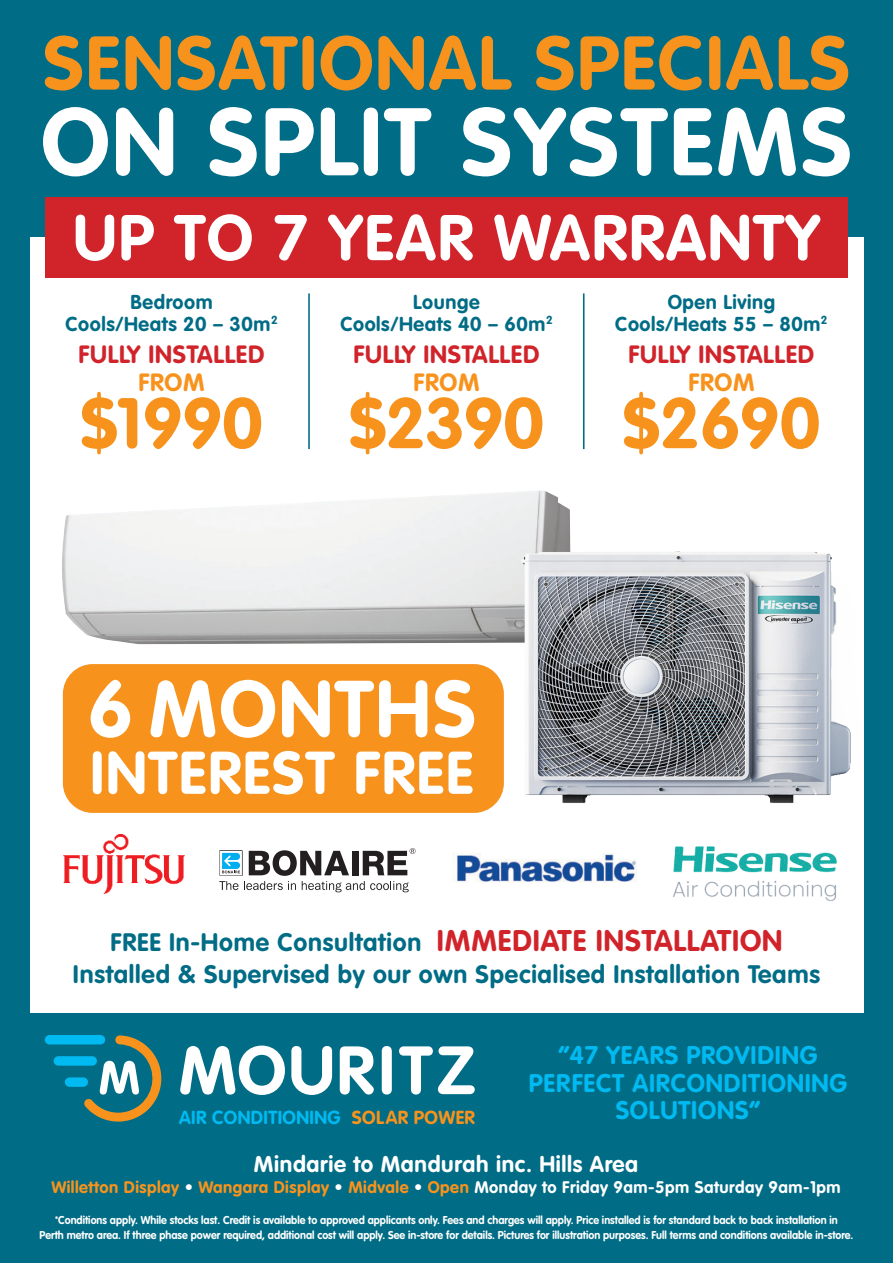
<style>
.page{position:relative;width:893px;height:1263px;background:#006c85}
.page>*{position:absolute;margin:0;border:0;box-sizing:border-box;transform-origin:0 0}
.t1{font:700 94.35px "VAG Rounded Std";letter-spacing:.03em;color:#fff}
.t2{font:700 78.9px "VAG Rounded Std";letter-spacing:.03em;color:#fff}
.t3{font:700 74.85px "VAG Rounded Std";letter-spacing:.03em;color:#f7931d}
.t4{font:700 70.35px "VAG Rounded Std";letter-spacing:-.005em;color:#f7931d}
.t5{font:700 63.45px "VAG Rounded Std";letter-spacing:.03em;color:#fff}
.t6{font:700 59.4px "VAG Rounded Std";letter-spacing:.03em;color:#fff}
.t7{font:700 25.2px/27.3px "VAG Rounded Std";letter-spacing:.03em;color:#00baf1;text-align:center}
.t8{font:700 24.9px/32.5px "VAG Rounded Std";letter-spacing:.03em;color:#006c85;text-align:center}
.t9{font:700 24.6px "VAG Rounded Std";letter-spacing:.03em;color:#d1232a}
.t10{font:700 24.6px "VAG Rounded Std";letter-spacing:.03em;color:#f7931d}
.t11{font:700 22.5px "VAG Rounded Std";letter-spacing:.03em;color:#fff}
.t12{font:700 19.8px/22.2px "VAG Rounded Std";letter-spacing:.03em;color:#006c85;text-align:center}
.t13{font:700 18.6px "VAG Rounded Std";letter-spacing:.02em;color:#00baf1}
.t14{font:700 16.5px "VAG Rounded Std";letter-spacing:.03em;color:#f7931d}
.t15{font:700 11.25px/15px "VAG Rounded Std";color:#fff;text-align:center;scale:.95 1}
.s1{font-size:29.4px;color:#d1232a}
.s2{color:#f7931d}
.s3{color:#fff}
.s4{font-size:8.25px}
</style>
<div class="page">
<div style="left:30px;top:237px;width:833px;height:776px;background:#fff"></div>
<img style="left:62px;top:490px;width:509px;height:154px">
<img style="left:508px;top:537px;width:343px;height:266px">
<div style="left:63px;top:664px;width:441px;height:149px;background:#f7931d;border-radius:30px"></div>
<div style="left:45px;top:197px;width:803px;height:80px;background:#d1232a"></div>
<hr style="left:308px;top:293px;width:2px;height:156px;background:#006c85">
<hr style="left:583px;top:293px;width:1px;height:156px;background:#006c85">
<img style="left:63px;top:834px;width:122px;height:59px">
<svg style="left:219px;top:848px;width:196px;height:44px"></svg>
<img style="left:452px;top:853px;width:185px;height:29px">
<img style="left:673px;top:846px;width:164px;height:55px">
<svg style="left:180px;top:1045px;width:105px;height:50px"></svg>
<svg style="left:291px;top:1046px;width:41px;height:49px"></svg>
<svg style="left:340px;top:1046px;width:34px;height:48px"></svg>
<div style="left:382px;top:1046px;width:10px;height:48px;background:#fff;border-radius:5px"></div>
<svg style="left:399px;top:1046px;width:76px;height:48px"></svg>
<div style="left:45px;top:1035px;width:60px;height:9px;background:#00baf1;border-radius:5px"></div>
<div style="left:54px;top:1056px;width:43px;height:10px;background:#00baf1;border-radius:5px"></div>
<div style="left:65px;top:1077px;width:23px;height:10px;background:#00baf1;border-radius:5px"></div>
<svg style="left:84px;top:1035px;width:78px;height:86px"></svg>
<h3 class="t3" style="left:43px;top:30px;width:808px">SENSATIONAL SPECIALS</h3>
<h1 class="t1" style="left:41px;top:100px;width:812px">ON SPLIT SYSTEMS</h1>
<h3 class="t5" style="left:73px;top:209px;width:748px">UP TO 7 YEAR WARRANTY</h3>
<h3 class="t12" style="left:65px;top:292px;width:214px">Bedroom<br>Cools/Heats 20 – 30m<sup>2</sup></h3>
<h3 class="t9" style="left:79px;top:343px;width:187px">FULLY INSTALLED</h3>
<h3 class="t10" style="left:138px;top:371px;width:68px">FROM</h3>
<h3 class="t4" style="left:80px;top:392px;width:184px">$1990</h3>
<h3 class="t12" style="left:615px;top:292px;width:214px">Open Living<br>Cools/Heats 55 – 80m<sup>2</sup></h3>
<h3 class="t9" style="left:628px;top:343px;width:187px">FULLY INSTALLED</h3>
<h3 class="t10" style="left:688px;top:371px;width:68px">FROM</h3>
<h3 class="t4" style="left:623px;top:392px;width:199px">$2690</h3>
<h3 class="t12" style="left:340px;top:292px;width:214px">Lounge<br>Cools/Heats 40 – 60m<sup>2</sup></h3>
<h3 class="t9" style="left:353px;top:343px;width:187px">FULLY INSTALLED</h3>
<h3 class="t10" style="left:413px;top:371px;width:68px">FROM</h3>
<h3 class="t4" style="left:349px;top:392px;width:196px">$2390</h3>
<h2 class="t2" style="left:88px;top:674px;width:389px">6 MONTHS</h2>
<h3 class="t6" style="left:90px;top:746px;width:385px">INTEREST FREE</h3>
<h3 class="t8" style="left:73px;top:927px;width:748px">FREE In-Home Consultation <span class="s1">IMMEDIATE INSTALLATION<br></span>Installed &amp; Supervised by our own Specialised Installation Teams</h3>
<h3 class="t7" style="left:529px;top:1043px;width:320px">“47 YEARS PROVIDING<br>PERFECT AIRCONDITIONING</h3>
<h3 class="t13" style="left:179px;top:1109px;width:297px">AIR CONDITIONING <span class="s2">SOLAR POWER</span></h3>
<h3 class="t7" style="left:616px;top:1098px;width:146px">SOLUTIONS”</h3>
<h3 class="t11" style="left:254px;top:1154px;width:386px">Mindarie to Mandurah inc. Hills Area</h3>
<h3 class="t14" style="left:51px;top:1180px;width:791px">Willetton Display <span class="s3">•</span> Wangara Display <span class="s3">•</span> Midvale <span class="s3">•</span> Open <span class="s3">Monday to Friday 9am-5pm Saturday 9am-1pm</span></h3>
<p class="t15" style="left:39px;top:1213px;width:858px"><span class="s4">*</span>Conditions apply. While stocks last. Credit is available to approved applicants only. Fees and charges will apply. Price installed is for standard back to back installation in<br>Perth metro area. If three phase power required, additional cost will apply. See in-store for details. Pictures for illustration purposes. Full terms and conditions available in-store.</p>
</div>
